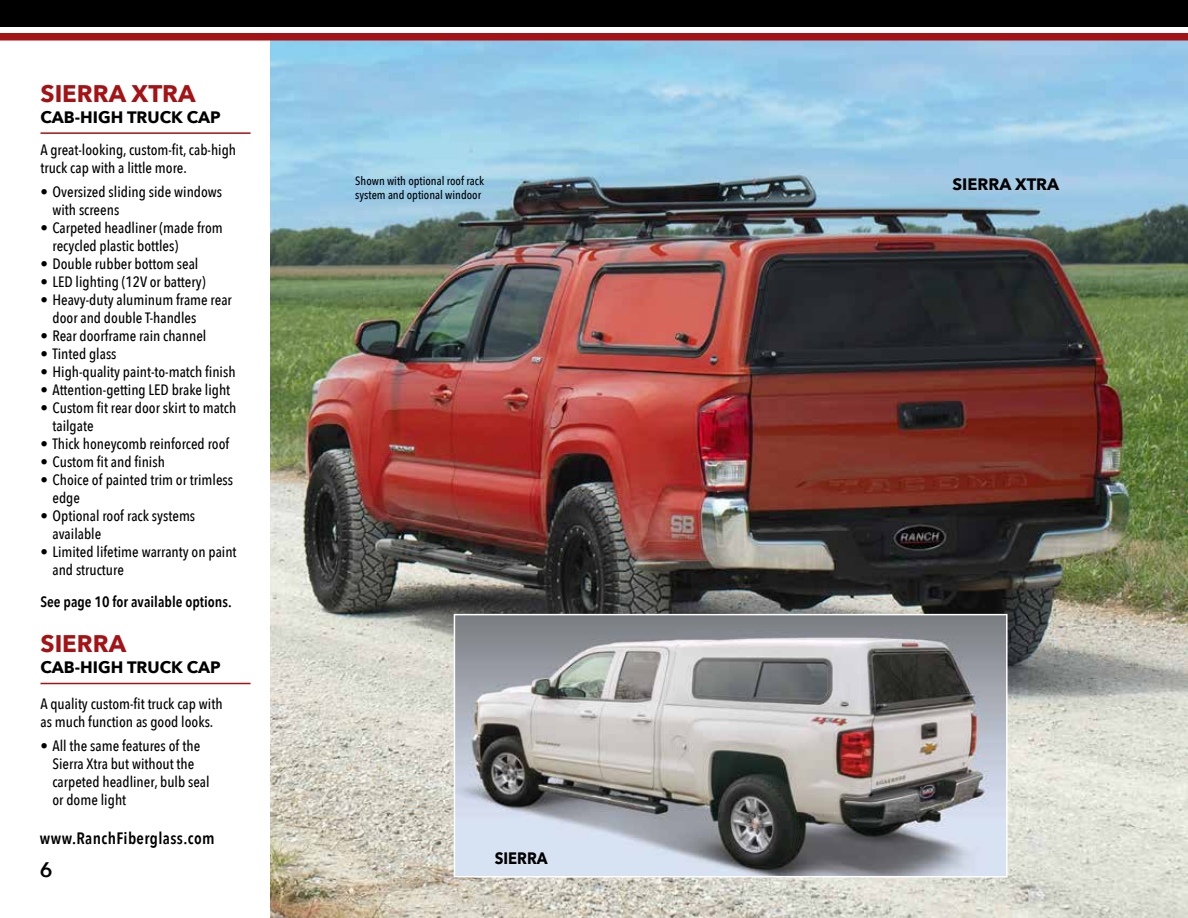
<style>
.page{position:relative;width:1188px;height:918px;background:#fff}
.page>*{position:absolute;margin:0;border:0;box-sizing:border-box;transform-origin:0 0}
.t1{font:700 24px "Avenir Next";color:#a51215}
.t2{font:600 21px "Avenir Next";color:#000}
.t3{font:700 16.5px "Avenir Next";color:#000}
.t4{font:600 16.5px "Avenir Next Condensed";letter-spacing:.025em;color:#000}
.t5{font:700 16.5px "Avenir Next";color:#000;scale:.9 1}
.t6{font:500 15px/18px "Avenir Next Condensed";color:#000}
.t7{font:600 15px "Avenir Next Condensed";color:#000}
.t8{font:500 12px/13.5px "Avenir Next Condensed";color:#000}
</style>
<div class="page">
<img style="left:270px;top:40px;width:918px;height:878px">
<img style="left:457px;top:617px;width:548px;height:258px">
<div style="left:454px;top:614px;width:554px;height:264px;border:2px solid #fff"></div>
<hr style="left:40px;top:132px;width:211px;height:2px;background:#a51215">
<hr style="left:40px;top:683px;width:211px;height:1px;background:#a51215">
<div style="left:0;top:33px;width:1188px;height:7px;background:#a51215"></div>
<div style="left:0;top:0;width:1188px;height:27px;background:#000"></div>
<h1 class="t1" style="left:40px;top:73px;width:157px">SIERRA XTRA</h1>
<p class="t3" style="left:40px;top:103px;width:182px">CAB-HIGH TRUCK CAP</p>
<p class="t6" style="left:40px;top:141px;width:197px">A great-looking, custom-fit, cab-high truck cap with a little more.</p>
<p class="t6" style="left:52px;top:183px;width:171px;text-indent:-12px">• Oversized sliding side windows with screens</p>
<p class="t6" style="left:52px;top:219px;width:172px;text-indent:-12px">• Carpeted headliner (made from recycled plastic bottles)</p>
<p class="t6" style="left:40px;top:255px;width:159px">• Double rubber bottom seal</p>
<p class="t6" style="left:40px;top:273px;width:167px">• LED lighting (12V or battery)</p>
<p class="t6" style="left:52px;top:291px;width:181px;text-indent:-12px">• Heavy-duty aluminum frame rear door and double T-handles</p>
<p class="t6" style="left:40px;top:327px;width:167px">• Rear doorframe rain channel</p>
<p class="t6" style="left:40px;top:345px;width:78px">• Tinted glass</p>
<p class="t6" style="left:40px;top:363px;width:197px">• High-quality paint-to-match finish</p>
<p class="t6" style="left:40px;top:381px;width:191px">• Attention-getting LED brake light</p>
<p class="t6" style="left:52px;top:399px;width:185px;text-indent:-12px">• Custom fit rear door skirt to match tailgate</p>
<p class="t6" style="left:40px;top:435px;width:190px">• Thick honeycomb reinforced roof</p>
<p class="t6" style="left:40px;top:453px;width:126px">• Custom fit and finish</p>
<p class="t6" style="left:52px;top:471px;width:182px;text-indent:-12px">• Choice of painted trim or trimless edge</p>
<p class="t6" style="left:52px;top:507px;width:144px;text-indent:-12px">• Optional roof rack systems available</p>
<p class="t6" style="left:52px;top:543px;width:186px;text-indent:-12px">• Limited lifetime warranty on paint and structure</p>
<p class="t7" style="left:40px;top:589px;width:193px">See page 10 for available options.</p>
<h1 class="t1" style="left:40px;top:623px;width:87px">SIERRA</h1>
<p class="t3" style="left:40px;top:653px;width:182px">CAB-HIGH TRUCK CAP</p>
<p class="t6" style="left:40px;top:695px;width:184px">A quality custom-fit truck cap with as much function as good looks.</p>
<p class="t6" style="left:52px;top:737px;width:159px;text-indent:-12px">• All the same features of the<br>Sierra Xtra but without the carpeted headliner, bulb seal or dome light</p>
<p class="t4" style="left:40px;top:824px;width:176px">www.RanchFiberglass.com</p>
<h2 class="t2" style="left:40px;top:851px;width:14px">6</h2>
<p class="t8" style="left:355px;top:174px;width:130px">Shown with optional roof rack system and optional windoor</p>
<p class="t3" style="left:953px;top:170px;width:108px">SIERRA XTRA</p>
<p class="t5" style="left:495px;top:844px;width:60px">SIERRA</p>
</div>
